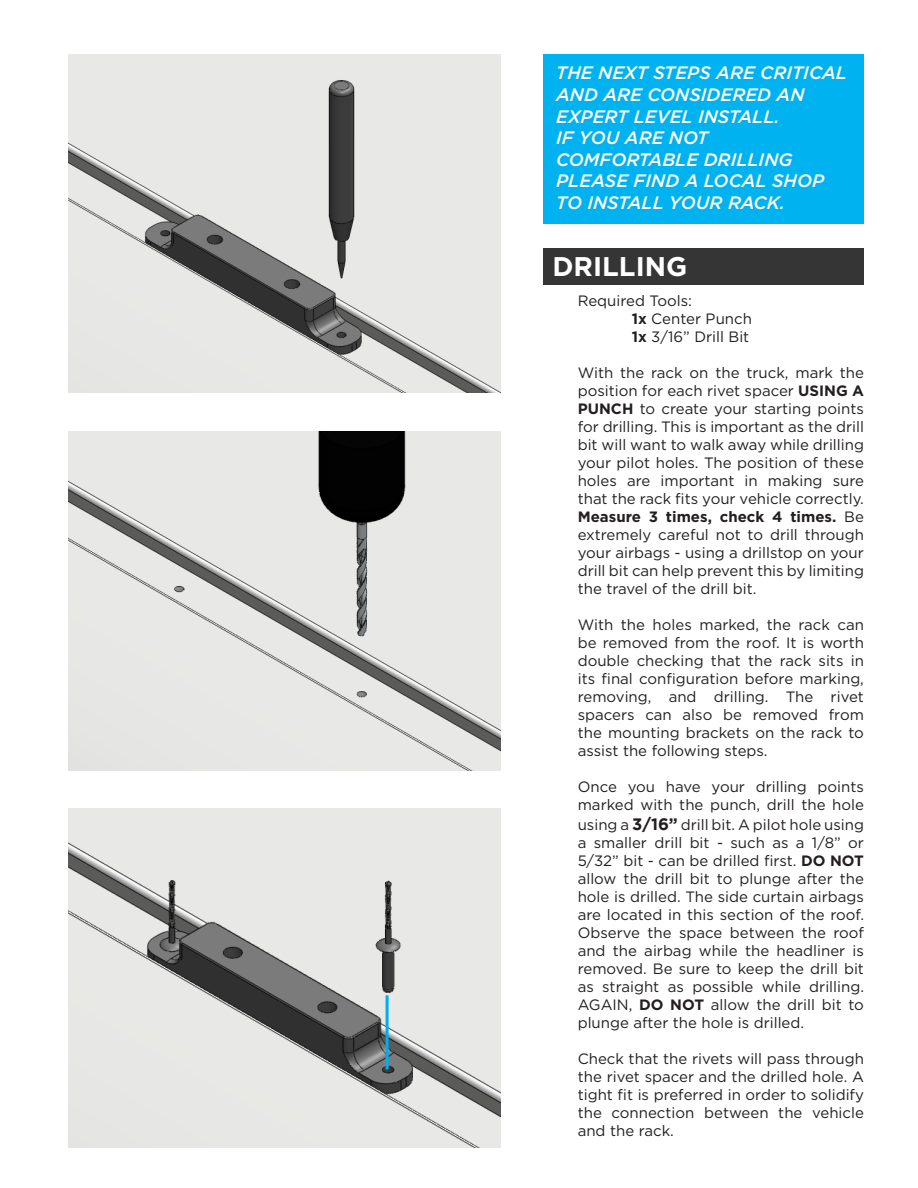
<style>
.page{position:relative;width:918px;height:1188px;background:#fff}
.page>*{position:absolute;margin:0;border:0;box-sizing:border-box;transform-origin:0 0}
.t1{font:700 27px "Gotham";color:#fff}
.t2{font:italic 500 18px/21.6px "Gotham";color:#fff}
.t3{font:15px/18px "Gotham";color:#231f20;text-align:justify}
.s1{font-weight:700}
.s2{font-weight:700;font-size:16.5px}
</style>
<div class="page">
<img style="left:68px;top:54px;width:433px;height:339px">
<img style="left:68px;top:431px;width:433px;height:339px">
<img style="left:68px;top:809px;width:433px;height:339px">
<div style="left:544px;top:54px;width:320px;height:169px;background:#00b2ef"></div>
<div style="left:544px;top:248px;width:320px;height:37px;background:#363536"></div>
<hr style="left:386px;top:995px;width:3px;height:74px;background:#00aeef">
<p class="t2" style="left:556px;top:62px;width:292px">THE NEXT STEPS ARE CRITICAL<br>AND ARE CONSIDERED AN<br>EXPERT LEVEL INSTALL.</p>
<p class="t2" style="left:556px;top:127px;width:270px">IF YOU ARE NOT<br>COMFORTABLE DRILLING<br>PLEASE FIND A LOCAL SHOP<br>TO INSTALL YOUR RACK.</p>
<p class="t1" style="left:553px;top:251px;width:136px">DRILLING</p>
<p class="t3" style="left:578px;top:291px;width:116px">Required Tools:</p>
<p class="t3" style="left:632px;top:309px;width:122px"><span class="s1">1x</span> Center Punch</p>
<p class="t3" style="left:632px;top:327px;width:119px"><span class="s1">1x</span> 3/16” Drill Bit</p>
<p class="t3" style="left:578px;top:363px;width:288px">With the rack on the truck, mark the position for each rivet spacer <span class="s1">USING A PUNCH</span> to create your starting points for drilling. This is important as the drill bit will want to walk away while drilling your pilot holes. The position of these holes are important in making sure that the rack fits your vehicle correctly.<br><span class="s1">Measure 3 times, check 4 times.</span> Be extremely careful not to drill through your airbags - using a drillstop on your drill bit can help prevent this by limiting the travel of the drill bit.</p>
<p class="t3" style="left:578px;top:615px;width:288px">With the holes marked, the rack can be removed from the roof. It is worth double checking that the rack sits in its final configuration before marking, removing, and drilling. The rivet spacers can also be removed from the mounting brackets on the rack to assist the following steps.</p>
<p class="t3" style="left:578px;top:777px;width:288px">Once you have your drilling points marked with the punch, drill the hole</p>
<p class="t3" style="left:578px;top:815px;width:288px">using a <span class="s2">3/16”</span> drill bit. A pilot hole using a smaller drill bit - such as a 1/8” or 5/32” bit - can be drilled first. <span class="s1">DO NOT </span>allow the drill bit to plunge after the hole is drilled. The side curtain airbags are located in this section of the roof.<br>Observe the space between the roof and the airbag while the headliner is removed. Be sure to keep the drill bit as straight as possible while drilling.<br>AGAIN, <span class="s1">DO NOT</span> allow the drill bit to plunge after the hole is drilled.</p>
<p class="t3" style="left:578px;top:1049px;width:288px">Check that the rivets will pass through the rivet spacer and the drilled hole. A tight fit is preferred in order to solidify the connection between the vehicle and the rack.</p>
</div>
